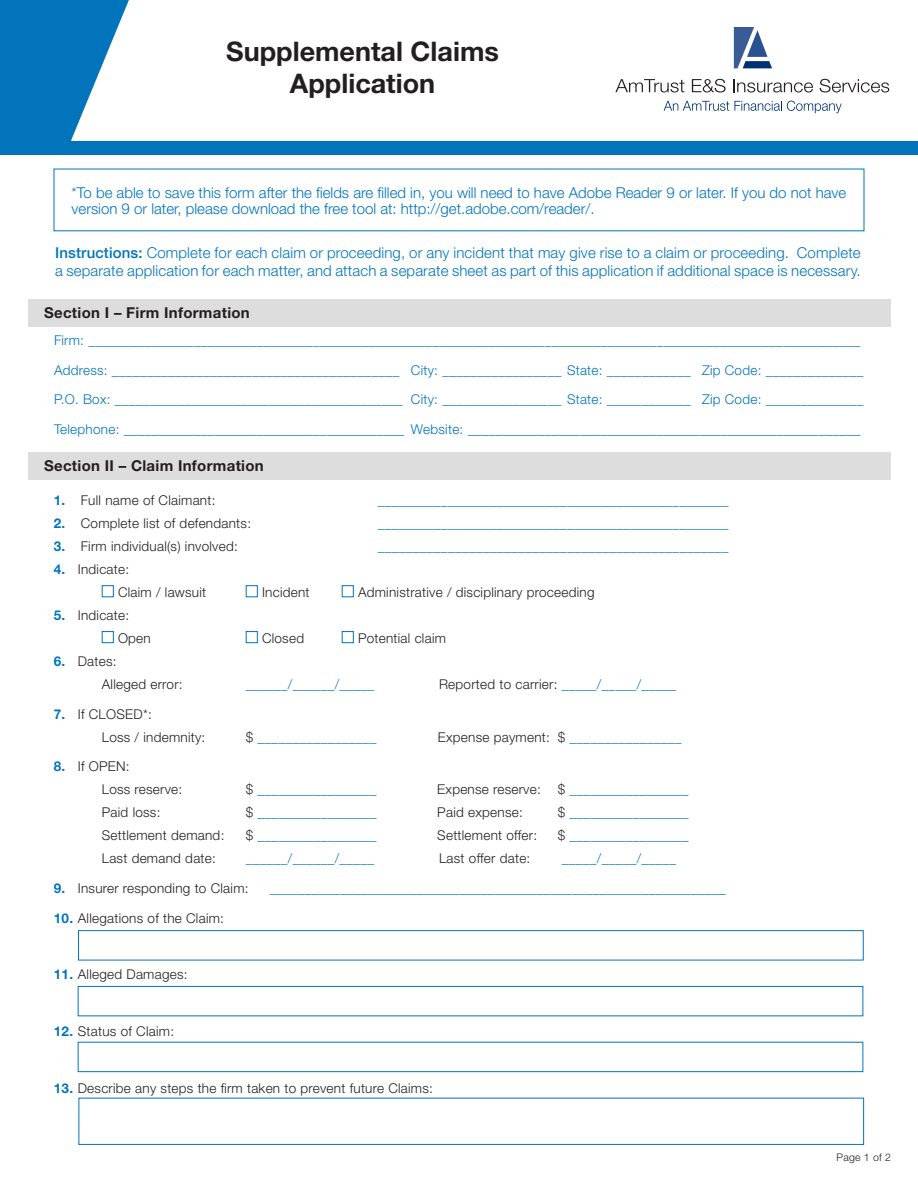
<style>
.page{position:relative;width:918px;height:1188px;background:#fff}
.page>*{position:absolute;margin:0;border:0;box-sizing:border-box;transform-origin:0 0}
.t1{font:700 27px "Helvetica Neue LT Std";color:#231f20}
.t2{font:300 15px/16.5px "Helvetica Neue LT Std";letter-spacing:.01em;color:#0174bc}
.t3{font:700 15px "Helvetica Neue LT Std";letter-spacing:.02em;color:#231f20}
.t4{font:300 13.5px "Helvetica Neue LT Std";letter-spacing:.02em;color:#0174bc}
.t5{font:300 13.5px "Helvetica Neue LT Std";letter-spacing:.02em;color:#231f20}
.t6{font:300 10.5px "Helvetica Neue LT Std";letter-spacing:.02em;color:#231f20}
.s1{font-weight:500}
.s2{font-weight:700;color:#0174bc}
.s3{color:#0174bc}
.s4{color:#231f20}
</style>
<div class="page">
<div style="left:0;top:141px;width:918px;height:13px;background:#0174bc"></div>
<svg style="left:0;top:0;width:129px;height:141px"></svg>
<svg style="left:615px;top:79px;width:69px;height:14px"></svg>
<svg style="left:692px;top:79px;width:34px;height:14px"></svg>
<svg style="left:733px;top:79px;width:80px;height:14px"></svg>
<svg style="left:819px;top:79px;width:70px;height:14px"></svg>
<svg style="left:664px;top:101px;width:178px;height:12px"></svg>
<svg style="left:734px;top:27px;width:38px;height:41px"></svg>
<div style="left:29px;top:299px;width:862px;height:28px;background:#dedddd"></div>
<div style="left:29px;top:453px;width:862px;height:27px;background:#dedddd"></div>
<div style="left:102px;top:585px;width:12px;height:12px;border:1px solid #0174bc"></div>
<div style="left:246px;top:585px;width:12px;height:12px;border:1px solid #0174bc"></div>
<div style="left:342px;top:585px;width:12px;height:12px;border:1px solid #0174bc"></div>
<div style="left:102px;top:631px;width:12px;height:12px;border:1px solid #0174bc"></div>
<div style="left:246px;top:631px;width:12px;height:12px;border:1px solid #0174bc"></div>
<div style="left:342px;top:631px;width:12px;height:12px;border:1px solid #0174bc"></div>
<div style="left:78px;top:930px;width:786px;height:30px;border:1px solid #0174bc"></div>
<div style="left:78px;top:986px;width:785px;height:30px;border:1px solid #0174bc"></div>
<div style="left:78px;top:1042px;width:785px;height:30px;border:1px solid #0174bc"></div>
<div style="left:79px;top:1098px;width:785px;height:47px;border:1px solid #0174bc"></div>
<p class="t1" style="left:226px;top:35px;width:274px">Supplemental Claims</p>
<p class="t1" style="left:290px;top:67px;width:147px">Application</p>
<p class="t2" style="left:72px;top:184px;width:776px">*To be able to save this form after the fields are filled in, you will need to have Adobe Reader 9 or later. If you do not have version 9 or later, please download the free tool at: http://get.adobe.com/reader/.</p>
<p class="t2" style="left:55px;top:244px;width:807px;line-height:18px"><span class="s1">Instructions:</span> Complete for each claim or proceeding, or any incident that may give rise to a claim or proceeding. Complete a separate application for each matter, and attach a separate sheet as part of this application if additional space is necessary.</p>
<p class="t3" style="left:44px;top:303px;width:207px">Section I – Firm Information</p>
<p class="t4" style="left:54px;top:332px;width:808px">Firm: ______________________________________________________________________________________________________________</p>
<p class="t4" style="left:54px;top:362px;width:811px">Address: _________________________________________ City: _________________ State: ____________ Zip Code: ______________</p>
<p class="t4" style="left:54px;top:391px;width:811px">P.O. Box: _________________________________________ City: _________________ State: ____________ Zip Code: ______________</p>
<p class="t4" style="left:54px;top:421px;width:808px">Telephone: ________________________________________ Website: ________________________________________________________</p>
<p class="t3" style="left:44px;top:456px;width:221px">Section II – Claim Information</p>
<p class="t5" style="left:54px;top:492px;width:163px"><span class="s2">1.</span> Full name of Claimant:</p>
<p class="t4" style="left:378px;top:492px;width:352px">__________________________________________________</p>
<p class="t5" style="left:54px;top:515px;width:199px"><span class="s2">2.</span> Complete list of defendants:</p>
<p class="t4" style="left:378px;top:515px;width:352px">__________________________________________________</p>
<p class="t5" style="left:54px;top:538px;width:186px"><span class="s2">3.</span> Firm individual(s) involved:</p>
<p class="t4" style="left:378px;top:538px;width:352px">__________________________________________________</p>
<p class="t5" style="left:54px;top:561px;width:77px"><span class="s2">4.</span> Indicate:</p>
<p class="t5" style="left:118px;top:584px;width:90px">Claim / lawsuit</p>
<p class="t5" style="left:262px;top:584px;width:49px">Incident</p>
<p class="t5" style="left:358px;top:584px;width:238px">Administrative / disciplinary proceeding</p>
<p class="t5" style="left:54px;top:607px;width:77px"><span class="s2">5.</span> Indicate:</p>
<p class="t5" style="left:118px;top:630px;width:34px">Open</p>
<p class="t5" style="left:262px;top:630px;width:44px">Closed</p>
<p class="t5" style="left:358px;top:630px;width:90px">Potential claim</p>
<p class="t5" style="left:54px;top:653px;width:64px"><span class="s2">6.</span> Dates:</p>
<p class="t5" style="left:102px;top:676px;width:82px">Alleged error:</p>
<p class="t4" style="left:246px;top:676px;width:130px">______/______/_____</p>
<p class="t5" style="left:439px;top:676px;width:239px">Reported to carrier: <span class="s3">_____/_____/_____</span></p>
<p class="t5" style="left:54px;top:706px;width:99px"><span class="s2">7.</span> If CLOSED*:</p>
<p class="t5" style="left:102px;top:729px;width:105px">Loss / indemnity:</p>
<p class="t4" style="left:246px;top:729px;width:132px"><span class="s4">$</span> _________________</p>
<p class="t5" style="left:438px;top:729px;width:245px">Expense payment: $ <span class="s3">________________</span></p>
<p class="t5" style="left:54px;top:758px;width:77px"><span class="s2">8.</span> If OPEN:</p>
<p class="t5" style="left:102px;top:781px;width:82px">Loss reserve:</p>
<p class="t4" style="left:246px;top:781px;width:132px"><span class="s4">$</span> _________________</p>
<p class="t5" style="left:437px;top:781px;width:105px">Expense reserve:</p>
<p class="t4" style="left:558px;top:781px;width:132px"><span class="s4">$</span> _________________</p>
<p class="t5" style="left:102px;top:804px;width:60px">Paid loss:</p>
<p class="t4" style="left:246px;top:804px;width:132px"><span class="s4">$</span> _________________</p>
<p class="t5" style="left:437px;top:804px;width:87px">Paid expense:</p>
<p class="t4" style="left:558px;top:804px;width:132px"><span class="s4">$</span> _________________</p>
<p class="t5" style="left:102px;top:827px;width:124px">Settlement demand:</p>
<p class="t4" style="left:246px;top:827px;width:132px"><span class="s4">$</span> _________________</p>
<p class="t5" style="left:437px;top:827px;width:101px">Settlement offer:</p>
<p class="t4" style="left:558px;top:827px;width:132px"><span class="s4">$</span> _________________</p>
<p class="t5" style="left:102px;top:850px;width:116px">Last demand date:</p>
<p class="t4" style="left:246px;top:850px;width:130px">______/______/_____</p>
<p class="t5" style="left:439px;top:850px;width:93px">Last offer date:</p>
<p class="t4" style="left:562px;top:850px;width:116px">_____/_____/_____</p>
<p class="t5" style="left:54px;top:880px;width:196px"><span class="s2">9.</span> Insurer responding to Claim:</p>
<p class="t4" style="left:270px;top:880px;width:458px">_________________________________________________________________</p>
<p class="t5" style="left:54px;top:909px;width:172px"><span class="s2">10.</span> Allegations of the Claim:</p>
<p class="t5" style="left:54px;top:966px;width:135px"><span class="s2">11.</span> Alleged Damages:</p>
<p class="t5" style="left:54px;top:1023px;width:122px"><span class="s2">12.</span> Status of Claim:</p>
<p class="t5" style="left:54px;top:1080px;width:381px"><span class="s2">13.</span> Describe any steps the firm taken to prevent future Claims:</p>
<p class="t6" style="left:837px;top:1151px;width:56px">Page 1 of 2</p>
</div>
